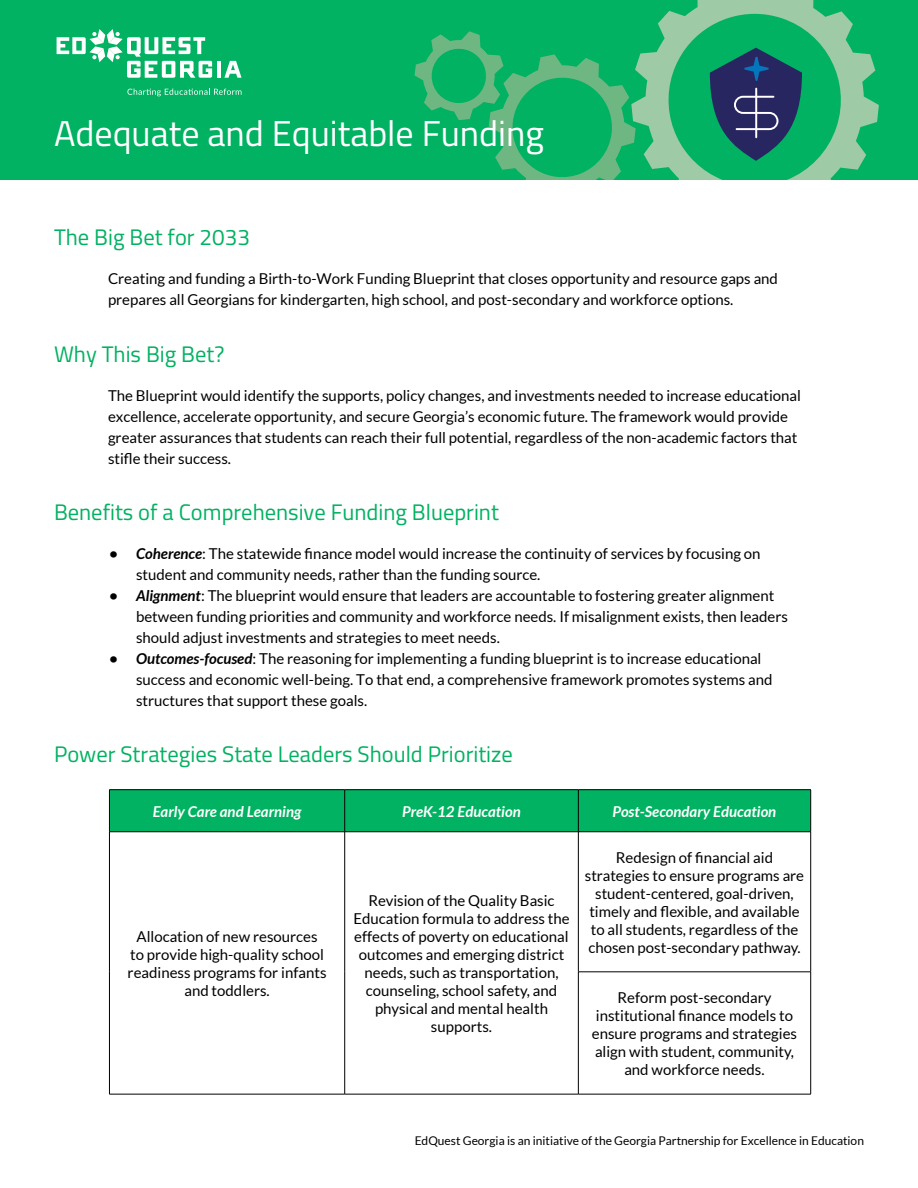
<style>
.page{position:relative;width:918px;height:1188px;background:#fff}
.page>*{position:absolute;margin:0;border:0;box-sizing:border-box;transform-origin:0 0}
.t1{font:36px "Cairo";color:#fff}
.t2{font:22.5px "Cairo";color:#00b261}
.t3{font:15px/18px "Lato";color:#000}
.t4{font:italic 700 15px "Lato";color:#fff}
.t5{font:12px "Lato";color:#000}
.s1{font-weight:700;font-style:italic}
</style>
<div class="page">
<div style="left:0;top:0;width:918px;height:180px;background:#00b261"></div>
<svg style="left:127px;top:89px;width:115px;height:7px"></svg>
<svg style="left:57px;top:29px;width:155px;height:49px"></svg>
<hr style="left:217px;top:61px;width:4px;height:17px;background:#fff">
<svg style="left:224px;top:61px;width:18px;height:17px"></svg>
<svg style="left:636px;top:0;width:243px;height:180px"></svg>
<svg style="left:710px;top:48px;width:92px;height:113px"></svg>
<hr style="left:755px;top:88px;width:2px;height:50px;background:#fff">
<svg style="left:415px;top:31px;width:221px;height:149px"></svg>
<div style="left:110px;top:790px;width:700px;height:42px;background:#00b261"></div>
<hr style="left:109px;top:789px;width:236px;height:1px;background:#000">
<hr style="left:109px;top:790px;width:1px;height:42px;background:#000">
<hr style="left:345px;top:789px;width:233px;height:1px;background:#000">
<hr style="left:344px;top:790px;width:1px;height:42px;background:#000">
<hr style="left:578px;top:789px;width:233px;height:1px;background:#000">
<hr style="left:578px;top:790px;width:1px;height:42px;background:#000">
<hr style="left:810px;top:790px;width:1px;height:42px;background:#000">
<hr style="left:109px;top:832px;width:236px;height:1px;background:#000">
<hr style="left:109px;top:832px;width:1px;height:140px;background:#000">
<hr style="left:345px;top:832px;width:233px;height:1px;background:#000">
<hr style="left:344px;top:832px;width:1px;height:140px;background:#000">
<hr style="left:109px;top:972px;width:1px;height:122px;background:#000">
<hr style="left:344px;top:972px;width:1px;height:122px;background:#000">
<hr style="left:109px;top:1094px;width:236px;height:1px;background:#000">
<hr style="left:345px;top:1094px;width:233px;height:1px;background:#000">
<hr style="left:578px;top:832px;width:233px;height:1px;background:#000">
<hr style="left:578px;top:832px;width:1px;height:140px;background:#000">
<hr style="left:810px;top:832px;width:1px;height:140px;background:#000">
<hr style="left:578px;top:972px;width:233px;height:1px;background:#000">
<hr style="left:578px;top:972px;width:1px;height:122px;background:#000">
<hr style="left:810px;top:972px;width:1px;height:122px;background:#000">
<hr style="left:578px;top:1094px;width:233px;height:1px;background:#000">
<h1 class="t1" style="left:54px;top:107px;width:491px">Adequate and Equitable Funding</h1>
<h2 class="t2" style="left:54px;top:221px;width:198px">The Big Bet for 2033</h2>
<p class="t3" style="left:108px;top:268px;width:672px;line-height:21px">Creating and funding a Birth-to-Work Funding Blueprint that closes opportunity and resource gaps and prepares all Georgians for kindergarten, high school, and post-secondary and workforce options.</p>
<h2 class="t2" style="left:54px;top:337px;width:172px">Why This Big Bet?</h2>
<p class="t3" style="left:108px;top:385px;width:695px;line-height:21px">The Blueprint would identify the supports, policy changes, and investments needed to increase educational excellence, accelerate opportunity, and secure Georgia’s economic future. The framework would provide greater assurances that students can reach their full potential, regardless of the non-academic factors that stifle their success.</p>
<h2 class="t2" style="left:54px;top:496px;width:446px">Benefits of a Comprehensive Funding Blueprint</h2>
<p class="t3" style="left:136px;top:543px;width:626px;line-height:21px;text-indent:-27px"><span class="s1">• Coherence</span>: The statewide finance model would increase the continuity of services by focusing on student and community needs, rather than the funding source.</p>
<p class="t3" style="left:136px;top:585px;width:653px;line-height:21px;text-indent:-27px"><span class="s1">• Alignment</span>: The blueprint would ensure that leaders are accountable to fostering greater alignment between funding priorities and community and workforce needs. If misalignment exists, then leaders should adjust investments and strategies to meet needs.</p>
<p class="t3" style="left:136px;top:648px;width:638px;line-height:21px;text-indent:-27px"><span class="s1">• Outcomes-focused</span>: The reasoning for implementing a funding blueprint is to increase educational success and economic well-being. To that end, a comprehensive framework promotes systems and structures that support these goals.</p>
<h2 class="t2" style="left:54px;top:738px;width:460px">Power Strategies State Leaders Should Prioritize</h2>
<p class="t4" style="left:153px;top:803px;width:150px">Early Care and Learning</p>
<p class="t4" style="left:402px;top:803px;width:120px">PreK-12 Education</p>
<p class="t4" style="left:613px;top:803px;width:165px">Post-Secondary Education</p>
<p class="t3" style="left:128px;top:927px;width:200px;text-align:center">Allocation of new resources to provide high-quality school readiness programs for infants and toddlers.</p>
<p class="t3" style="left:353px;top:891px;width:218px;text-align:center">Revision of the Quality Basic<br>Education formula to address the effects of poverty on educational outcomes and emerging district needs, such as transportation, counseling, school safety, and physical and mental health supports.</p>
<p class="t3" style="left:585px;top:848px;width:221px;text-align:center">Redesign of financial aid strategies to ensure programs are student-centered, goal-driven, timely and flexible, and available to all students, regardless of the chosen post-secondary pathway.</p>
<p class="t3" style="left:592px;top:988px;width:207px;text-align:center">Reform post-secondary institutional finance models to ensure programs and strategies align with student, community, and workforce needs.</p>
<p class="t5" style="left:415px;top:1134px;width:451px">EdQuest Georgia is an initiative of the Georgia Partnership for Excellence in Education</p>
</div>
